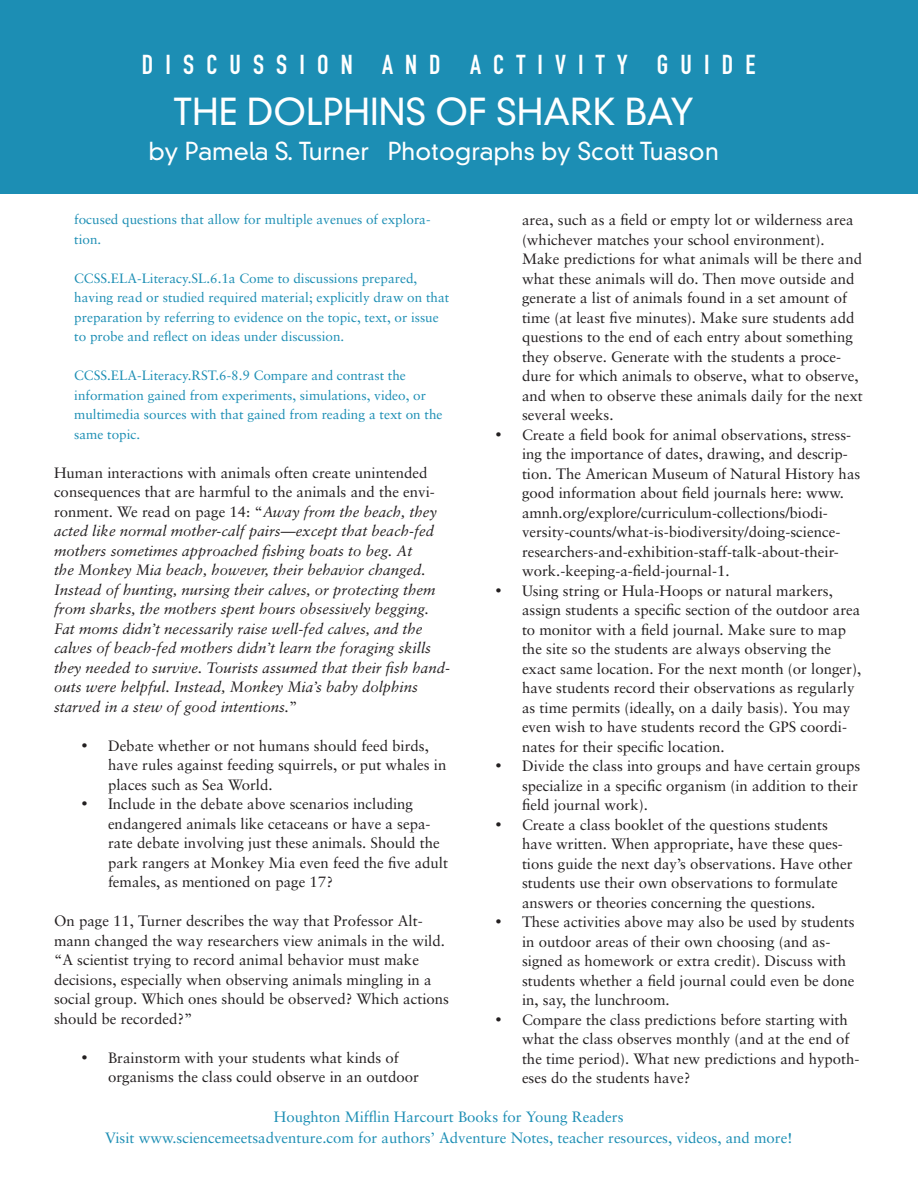
<style>
.page{position:relative;width:918px;height:1188px;background:#fff}
.page>*{position:absolute;margin:0;border:0;box-sizing:border-box;transform-origin:0 0}
.t1{font:300 36px "DIN Neuzeit Grotesk Std";color:#fff}
.t2{font:27px "DIN Engschrift Std";letter-spacing:.45em;color:#fff}
.t3{font:300 24px "DIN Neuzeit Grotesk Std";color:#fff}
.t4{font:15px/19.5px "Sabon";color:#231f20}
.t5{font:italic 15px/19.5px "Sabon";color:#231f20}
.t6{font:15px/21px "Sabon";color:#1c8eb4;text-align:center}
.t7{font:13.5px/19.5px "Sabon";color:#1c8eb4}
.s1{font-style:normal}
</style>
<div class="page">
<div style="left:0;top:0;width:918px;height:193px;background:#1c8eb4"></div>
<h2 class="t2" style="left:142px;top:49px;width:615px">DISCUSSION AND ACTIVITY GUIDE</h2>
<h1 class="t1" style="left:174px;top:90px;width:522px">The dolphins of shark bay</h1>
<h3 class="t3" style="left:148px;top:136px;width:572px">by Pamela S. Turner Photographs by Scott Tuason</h3>
<p class="t7" style="left:74px;top:210px;width:358px">focused questions that allow for multiple avenues of explora&shy;tion.</p>
<p class="t7" style="left:74px;top:268px;width:377px">CCSS.ELA-Literacy.SL.6.1a Come to discussions prepared, having read or studied required material; explicitly draw on that preparation by referring to evidence on the topic, text, or issue to probe and reflect on ideas under discussion.</p>
<p class="t7" style="left:74px;top:366px;width:370px">CCSS.ELA-Literacy.RST.6-8.9 Compare and contrast the information gained from experiments, simulations, video, or multimedia sources with that gained from reading a text on the same topic.</p>
<p class="t5" style="left:54px;top:463px;width:398px"><span class="s1">Human interactions with animals often create unintended consequences that are harmful to the animals and the envi&shy;ronment. We read on page 14: “</span>Away from the beach, they acted like normal mother-calf pairs—except that beach-fed mothers sometimes approached fishing boats to beg. At<br>the Monkey Mia beach, however, their behavior changed.<br>Instead of hunting, nursing their calves, or protecting them from sharks, the mothers spent hours obsessively begging.<br>Fat moms didn’t necessarily raise well-fed calves, and the calves of beach-fed mothers didn’t learn the foraging skills they needed to survive. Tourists assumed that their fish hand&shy;outs were helpful. Instead, Monkey Mia’s baby dolphins starved in a stew of good intentions.<span class="s1">”</span></p>
<p class="t4" style="left:108px;top:736px;width:340px;text-indent:-27px">• Debate whether or not humans should feed birds, have rules against feeding squirrels, or put whales in places such as Sea World.</p>
<p class="t4" style="left:108px;top:794px;width:342px;text-indent:-27px">• Include in the debate above scenarios including endangered animals like cetaceans or have a sepa&shy;rate debate involving just these animals. Should the park rangers at Monkey Mia even feed the five adult females, as mentioned on page 17?</p>
<p class="t4" style="left:54px;top:911px;width:397px">On page 11, Turner describes the way that Professor Alt&shy;mann changed the way researchers view animals in the wild. “A scientist trying to record animal behavior must make decisions, especially when observing animals mingling in a social group. Which ones should be observed? Which actions should be recorded?”</p>
<p class="t4" style="left:108px;top:1048px;width:312px;text-indent:-27px">• Brainstorm with your students what kinds of organisms the class could observe in an outdoor</p>
<p class="t4" style="left:522px;top:210px;width:342px">area, such as a field or empty lot or wilderness area (whichever matches your school environment).<br>Make predictions for what animals will be there and what these animals will do. Then move outside and generate a list of animals found in a set amount of time (at least five minutes). Make sure students add questions to the end of each entry about something they observe. Generate with the students a proce&shy;dure for which animals to observe, what to observe, and when to observe these animals daily for the next several weeks.</p>
<p class="t4" style="left:522px;top:425px;width:340px;text-indent:-27px">• Create a field book for animal observations, stress&shy;ing the importance of dates, drawing, and descrip&shy;tion. The American Museum of Natural History has good information about field journals here: www. amnh.org/explore/curriculum-collections/biodi&shy;versity-counts/what-is-biodiversity/doing-science&shy;researchers-and-exhibition-staff-talk-about-their&shy;work.-keeping-a-field-journal-1.</p>
<p class="t4" style="left:522px;top:581px;width:341px;text-indent:-27px">• Using string or Hula-Hoops or natural markers, assign students a specific section of the outdoor area to monitor with a field journal. Make sure to map the site so the students are always observing the exact same location. For the next month (or longer), have students record their observations as regularly as time permits (ideally, on a daily basis). You may even wish to have students record the GPS coordi&shy;nates for their specific location.</p>
<p class="t4" style="left:522px;top:756px;width:340px;text-indent:-27px">• Divide the class into groups and have certain groups specialize in a specific organism (in addition to their field journal work).</p>
<p class="t4" style="left:522px;top:815px;width:332px;text-indent:-27px">• Create a class booklet of the questions students have written. When appropriate, have these ques&shy;tions guide the next day’s observations. Have other students use their own observations to formulate answers or theories concerning the questions.</p>
<p class="t4" style="left:522px;top:912px;width:334px;text-indent:-27px">• These activities above may also be used by students in outdoor areas of their own choosing (and as&shy;signed as homework or extra credit). Discuss with students whether a field journal could even be done in, say, the lunchroom.</p>
<p class="t4" style="left:522px;top:1010px;width:339px;text-indent:-27px">• Compare the class predictions before starting with what the class observes monthly (and at the end of the time period). What new predictions and hypoth&shy;eses do the students have?</p>
<p class="t6" style="left:105px;top:1106px;width:689px">Houghton Mifflin Harcourt Books for Young Readers<br>Visit www.sciencemeetsadventure.com for authors’ Adventure Notes, teacher resources, videos, and more!</p>
</div>
